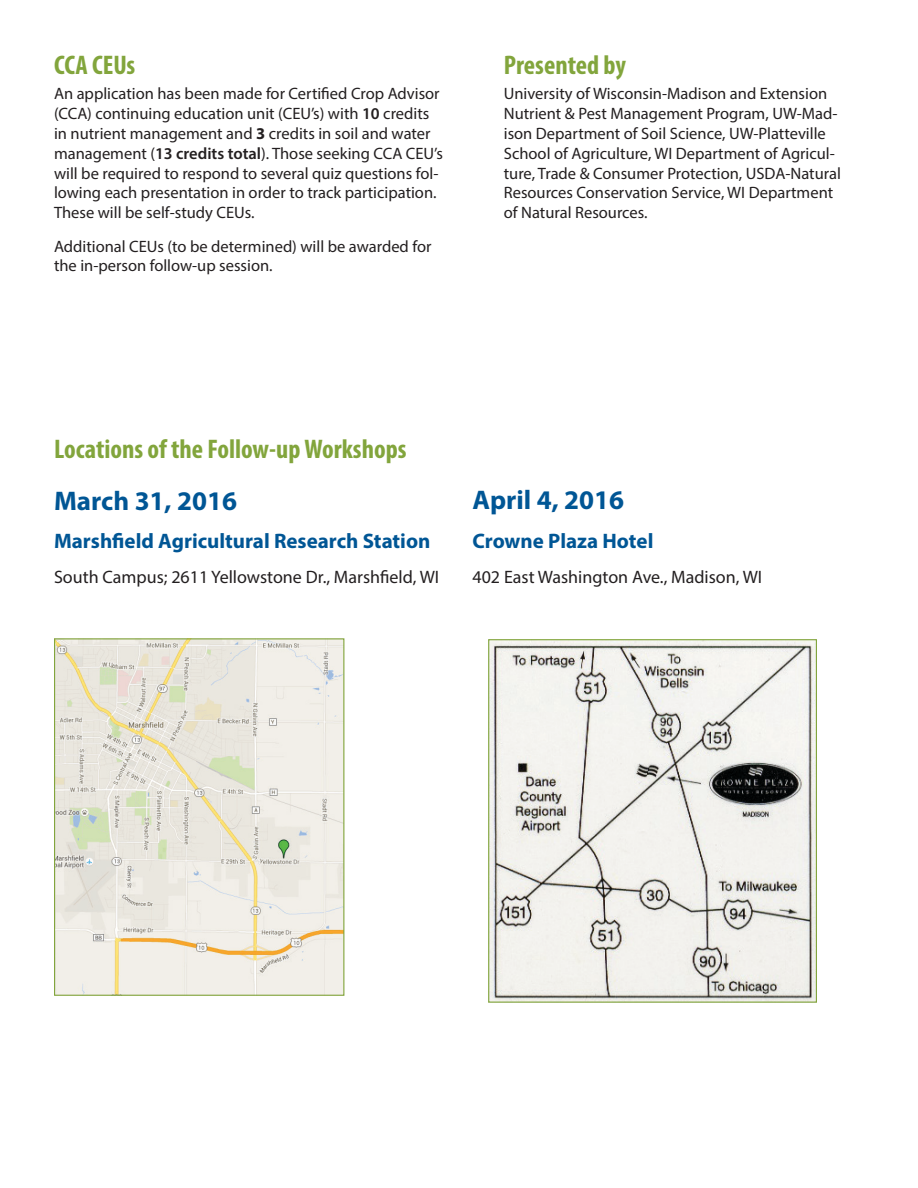
<style>
.page{position:relative;width:918px;height:1188px;background:#fff}
.page>*{position:absolute;margin:0;border:0;box-sizing:border-box;transform-origin:0 0}
.H3_Section{font:700 condensed 27px "Myriad Pro";color:#82a53c}
.H2_Subtitle{font:700 27px "Myriad Pro";color:#005695}
.H2_Subtitle-2{font:700 21px "Myriad Pro";color:#005695}
.P_BodyText_1{font:18px "Myriad Pro";color:#231f20}
.P_BodyText_1-2{font:16.5px/19.8px "Myriad Pro";color:#231f20}
.s1{font-weight:600}
.s2{font-weight:700}
</style>
<div class="page">
<img style="left:490px;top:641px;width:325px;height:360px">
<div style="left:488px;top:639px;width:329px;height:364px;border:1px solid #82a53c"></div>
<img style="left:56px;top:640px;width:286px;height:354px">
<div style="left:54px;top:638px;width:290px;height:358px;border:1px solid #82a53c"></div>
<p class="H3_Section" style="left:54px;top:48px;width:83px">CCA CEUs</p>
<p class="P_BodyText_1-2" style="left:54px;top:84px;width:390px">An application has been made for Certified Crop Advisor (CCA) continuing education unit (CEU’s) with <span class="s1">10</span> credits in nutrient management and <span class="s2">3</span> credits in soil and water management (<span class="s1">13 credits total</span>). Those seeking CCA CEU’s will be required to respond to several quiz questions fol&shy;lowing each presentation in order to track participation.<br>These will be self-study CEUs.</p>
<p class="P_BodyText_1-2" style="left:54px;top:236px;width:379px">Additional CEUs (to be determined) will be awarded for the in-person follow-up session.</p>
<p class="H3_Section" style="left:504px;top:48px;width:124px">Presented by</p>
<p class="P_BodyText_1-2" style="left:504px;top:84px;width:339px">University of Wisconsin-Madison and Extension Nutrient &amp; Pest Management Program, UW-Mad&shy;ison Department of Soil Science, UW-Platteville School of Agriculture, WI Department of Agricul&shy;ture, Trade &amp; Consumer Protection, USDA-Natural Resources Conservation Service, WI Department of Natural Resources.</p>
<p class="H3_Section" style="left:54px;top:432px;width:354px">Locations of the Follow-up Workshops</p>
<p class="H2_Subtitle" style="left:54px;top:483px;width:185px">March 31, 2016</p>
<p class="H2_Subtitle-2" style="left:54px;top:527px;width:378px">Marshfield Agricultural Research Station</p>
<p class="P_BodyText_1" style="left:54px;top:566px;width:387px">South Campus; 2611 Yellowstone Dr., Marshfield, WI</p>
<p class="H2_Subtitle" style="left:472px;top:482px;width:153px">April 4, 2016</p>
<p class="H2_Subtitle-2" style="left:472px;top:527px;width:182px">Crowne Plaza Hotel</p>
<p class="P_BodyText_1" style="left:472px;top:566px;width:291px">402 East Washington Ave., Madison, WI</p>
</div>
